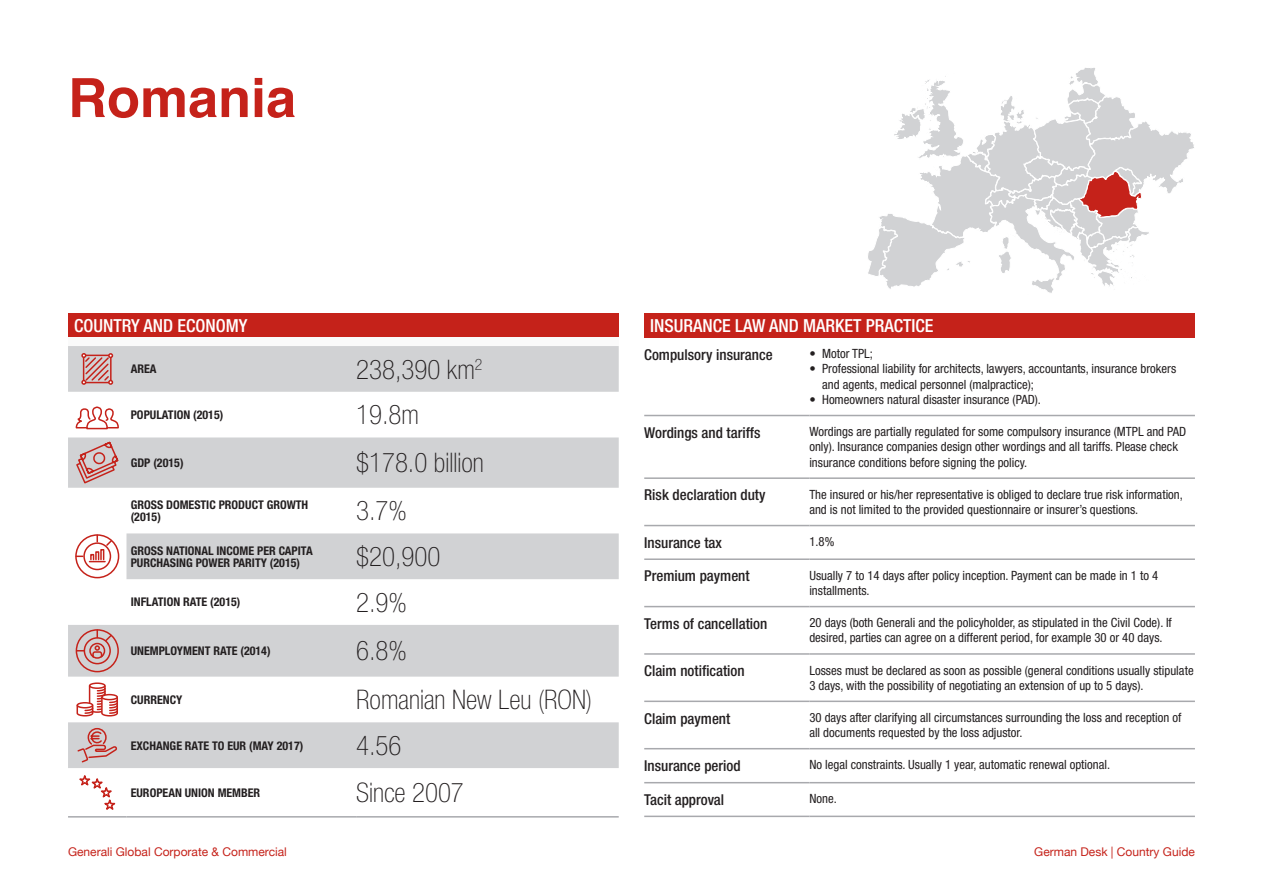
<style>
.page{position:relative;width:1263px;height:893px;background:#fff}
.page>*{position:absolute;margin:0;border:0;box-sizing:border-box;transform-origin:0 0}
.t1{font:700 54px "Helvetica";color:#c5221a}
.t2{font:100 condensed 27px "Helvetica Neue LT Std";color:#231f20}
.t3{font:500 condensed 18px "Helvetica Neue LT Std";color:#fff}
.t4{font:500 condensed 15px "Helvetica Neue LT Std";color:#231f20}
.t5{font:condensed 12.75px/15.3px "Helvetica Neue LT Std";color:#231f20}
.t6{font:700 condensed 12px/12px "Helvetica Neue LT Std";color:#231f20}
.t7{font:12px "Helvetica Neue";color:#c5221a}
</style>
<div class="page">
<div style="left:644px;top:313px;width:551px;height:25px;background:#c5221a"></div>
<hr style="left:644px;top:415px;width:165px;height:1px;background:#a8a9ad">
<hr style="left:809px;top:415px;width:386px;height:1px;background:#a8a9ad">
<hr style="left:644px;top:477px;width:165px;height:2px;background:#a8a9ad">
<hr style="left:809px;top:477px;width:386px;height:2px;background:#a8a9ad">
<hr style="left:644px;top:525px;width:165px;height:1px;background:#a8a9ad">
<hr style="left:809px;top:525px;width:386px;height:1px;background:#a8a9ad">
<hr style="left:644px;top:558px;width:165px;height:2px;background:#a8a9ad">
<hr style="left:809px;top:558px;width:386px;height:2px;background:#a8a9ad">
<hr style="left:644px;top:606px;width:165px;height:1px;background:#a8a9ad">
<hr style="left:809px;top:606px;width:386px;height:1px;background:#a8a9ad">
<hr style="left:644px;top:653px;width:165px;height:2px;background:#a8a9ad">
<hr style="left:809px;top:653px;width:386px;height:2px;background:#a8a9ad">
<hr style="left:644px;top:701px;width:165px;height:1px;background:#a8a9ad">
<hr style="left:809px;top:701px;width:386px;height:1px;background:#a8a9ad">
<hr style="left:644px;top:748px;width:165px;height:1px;background:#a8a9ad">
<hr style="left:809px;top:748px;width:386px;height:1px;background:#a8a9ad">
<hr style="left:644px;top:782px;width:165px;height:1px;background:#a8a9ad">
<hr style="left:809px;top:782px;width:386px;height:1px;background:#a8a9ad">
<hr style="left:644px;top:816px;width:165px;height:1px;background:#a8a9ad">
<hr style="left:809px;top:816px;width:386px;height:1px;background:#a8a9ad">
<svg style="left:868px;top:68px;width:326px;height:225px"></svg>
<div style="left:68px;top:313px;width:551px;height:25px;background:#c5221a"></div>
<div style="left:68px;top:338px;width:551px;height:8px;background:#fafafa"></div>
<svg style="left:68px;top:346px;width:551px;height:422px;fill:#d1d2d4"></svg>
<hr style="left:68px;top:816px;width:58px;height:2px;background:#a8a9ad">
<hr style="left:126px;top:816px;width:230px;height:2px;background:#a8a9ad">
<hr style="left:356px;top:816px;width:263px;height:2px;background:#a8a9ad">
<svg style="left:81px;top:353px;width:32px;height:32px"></svg>
<svg style="left:75px;top:407px;width:45px;height:23px"></svg>
<svg style="left:75px;top:440px;width:45px;height:45px;background:#ceacac"></svg>
<div style="left:75px;top:534px;width:44px;height:44px;border:2px solid #c5221a;border-radius:50%"></div>
<div style="left:83px;top:542px;width:28px;height:28px;border:2px solid #c5221a;border-radius:50%"></div>
<svg style="left:89px;top:535px;width:24px;height:27px"></svg>
<div style="left:76px;top:629px;width:43px;height:43px;border:2px solid #c5221a;border-radius:50%"></div>
<div style="left:84px;top:637px;width:27px;height:27px;border:2px solid #c5221a;border-radius:50%"></div>
<svg style="left:77px;top:630px;width:36px;height:29px"></svg>
<div style="left:89px;top:682px;width:17px;height:7px;border:2px solid #c5221a;border-radius:50%"></div>
<svg style="left:76px;top:684px;width:43px;height:33px"></svg>
<svg style="left:76px;top:727px;width:41px;height:37px;background:#ceb0b0"></svg>
<svg style="left:79px;top:775px;width:37px;height:35px"></svg>
<p class="t1" style="left:68px;top:54px;width:230px">Romania</p>
<p class="t3" style="left:74px;top:314px;width:175px">COUNTRY AND ECONOMY</p>
<p class="t6" style="left:131px;top:363px;width:27px">AREA</p>
<p class="t2" style="left:356px;top:354px;width:128px">238,390 km<sup>2</sup></p>
<p class="t6" style="left:131px;top:408px;width:94px">POPULATION (2015)</p>
<p class="t2" style="left:356px;top:400px;width:64px">19.8m</p>
<p class="t6" style="left:131px;top:456px;width:54px">GDP (2015)</p>
<p class="t2" style="left:356px;top:448px;width:129px">$178.0 billion</p>
<p class="t6" style="left:131px;top:498px;width:179px">GROSS DOMESTIC PRODUCT GROWTH (2015)</p>
<p class="t2" style="left:356px;top:496px;width:52px">3.7%</p>
<p class="t6" style="left:131px;top:544px;width:183px">GROSS NATIONAL INCOME PER CAPITA<br>PURCHASING POWER PARITY (2015)</p>
<p class="t2" style="left:356px;top:541px;width:86px">$20,900</p>
<p class="t6" style="left:131px;top:596px;width:111px">INFLATION RATE (2015)</p>
<p class="t2" style="left:356px;top:587px;width:52px">2.9%</p>
<p class="t6" style="left:131px;top:645px;width:141px">UNEMPLOYMENT RATE (2014)</p>
<p class="t2" style="left:356px;top:636px;width:52px">6.8%</p>
<p class="t6" style="left:131px;top:693px;width:53px">CURRENCY</p>
<p class="t2" style="left:356px;top:684px;width:237px">Romanian New Leu (RON)</p>
<p class="t6" style="left:131px;top:739px;width:174px">EXCHANGE RATE TO EUR (MAY 2017)</p>
<p class="t2" style="left:356px;top:730px;width:47px">4.56</p>
<p class="t6" style="left:131px;top:786px;width:131px">EUROPEAN UNION MEMBER</p>
<p class="t2" style="left:356px;top:777px;width:109px">Since 2007</p>
<p class="t3" style="left:650px;top:314px;width:285px">INSURANCE LAW AND MARKET PRACTICE</p>
<p class="t4" style="left:644px;top:345px;width:130px">Compulsory insurance</p>
<p class="t5" style="left:809px;top:346px;width:65px">• Motor TPL;</p>
<p class="t5" style="left:822px;top:361px;width:356px;text-indent:-13px">• Professional liability for architects, lawyers, accountants, insurance brokers and agents, medical personnel (malpractice);</p>
<p class="t5" style="left:809px;top:392px;width:233px">• Homeowners natural disaster insurance (PAD).</p>
<p class="t4" style="left:644px;top:423px;width:118px">Wordings and tariffs</p>
<p class="t5" style="left:809px;top:424px;width:378px">Wordings are partially regulated for some compulsory insurance (MTPL and PAD only). Insurance companies design other wordings and all tariffs. Please check insurance conditions before signing the policy.</p>
<p class="t4" style="left:644px;top:486px;width:123px">Risk declaration duty</p>
<p class="t5" style="left:809px;top:486px;width:375px">The insured or his/her representative is obliged to declare true risk information, and is not limited to the provided questionnaire or insurer’s questions.</p>
<p class="t4" style="left:644px;top:533px;width:79px">Insurance tax</p>
<p class="t5" style="left:809px;top:534px;width:26px">1.8%</p>
<p class="t4" style="left:644px;top:567px;width:107px">Premium payment</p>
<p class="t5" style="left:809px;top:568px;width:350px">Usually 7 to 14 days after policy inception. Payment can be made in 1 to 4 installments.</p>
<p class="t4" style="left:644px;top:614px;width:125px">Terms of cancellation</p>
<p class="t5" style="left:809px;top:615px;width:364px">20 days (both Generali and the policyholder, as stipulated in the Civil Code). If desired, parties can agree on a different period, for example 30 or 40 days.</p>
<p class="t4" style="left:644px;top:662px;width:102px">Claim notification</p>
<p class="t5" style="left:809px;top:662px;width:386px">Losses must be declared as soon as possible (general conditions usually stipulate<br>3 days, with the possibility of negotiating an extension of up to 5 days).</p>
<p class="t4" style="left:644px;top:709px;width:88px">Claim payment</p>
<p class="t5" style="left:809px;top:710px;width:374px">30 days after clarifying all circumstances surrounding the loss and reception of all documents requested by the loss adjustor.</p>
<p class="t4" style="left:644px;top:757px;width:98px">Insurance period</p>
<p class="t5" style="left:809px;top:757px;width:302px">No legal constraints. Usually 1 year, automatic renewal optional.</p>
<p class="t4" style="left:644px;top:791px;width:81px">Tacit approval</p>
<p class="t5" style="left:809px;top:791px;width:29px">None.</p>
<p class="t7" style="left:68px;top:843px;width:220px">Generali Global Corporate &amp; Commercial</p>
<p class="t7" style="left:1034px;top:843px;width:162px">German Desk | Country Guide</p>
</div>
